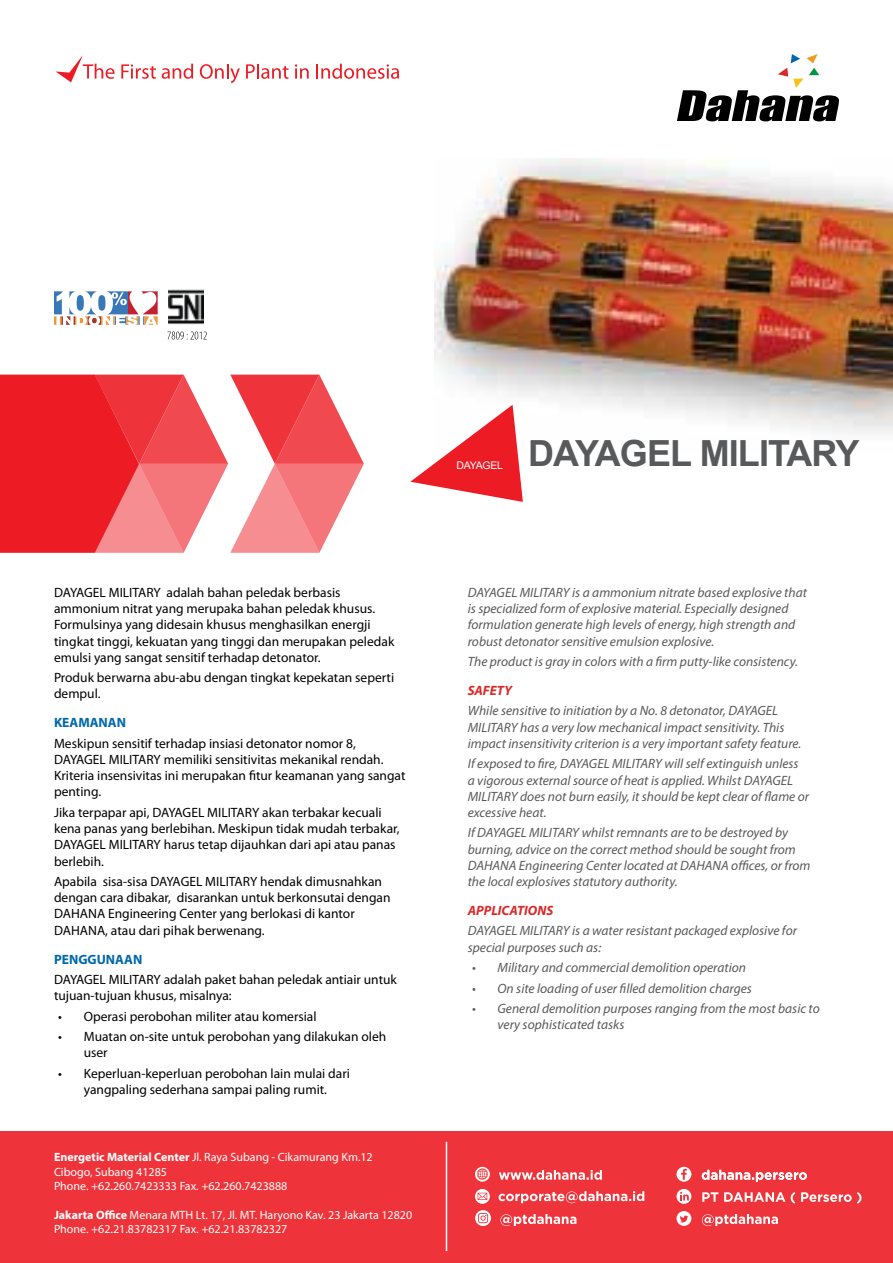
<style>
.page{position:relative;width:893px;height:1263px;background:#fff}
.page>*{position:absolute;margin:0;border:0;box-sizing:border-box;transform-origin:0 0}
.t1{font:700 36px "Arial";letter-spacing:-.025em;color:#58595b}
.t2{font:13.5px/16.2px "Myriad Pro";color:#000}
.t3{font:italic 13.5px/16.2px "Myriad Pro";color:#58595b}
.t4{font:700 13.5px "Myriad Pro";color:#0168ad}
.t5{font:italic 700 13.5px "Myriad Pro";color:#d92827}
.t6{font:12px/14.4px "Myriad Pro";color:#fff}
.t7{font:10.5px "Arial";letter-spacing:-.025em;color:#fff}
.s1{font-weight:700}
</style>
<div class="page">
<img style="left:435px;top:158px;width:458px;height:275px">
<svg style="left:167px;top:332px;width:40px;height:8px"></svg>
<svg style="left:54px;top:291px;width:104px;height:34px"></svg>
<img style="left:168px;top:290px;width:35px;height:35px">
<svg style="left:410px;top:405px;width:113px;height:97px"></svg>
<svg style="left:0;top:375px;width:364px;height:178px"></svg>
<div style="left:0;top:1131px;width:893px;height:132px;background:#ee343a"></div>
<hr style="left:446px;top:1142px;width:1px;height:109px;background:#fff">
<div style="left:676px;top:1211px;width:15px;height:15px;background:#fff;border-radius:50%"></div>
<svg style="left:680px;top:1215px;width:8px;height:7px"></svg>
<svg style="left:676px;top:1167px;width:15px;height:15px"></svg>
<svg style="left:681px;top:1169px;width:6px;height:11px"></svg>
<svg style="left:676px;top:1189px;width:15px;height:15px"></svg>
<svg style="left:680px;top:1192px;width:9px;height:8px"></svg>
<svg style="left:702px;top:1170px;width:105px;height:12px"></svg>
<svg style="left:702px;top:1192px;width:159px;height:12px"></svg>
<svg style="left:702px;top:1214px;width:76px;height:12px"></svg>
<svg style="left:500px;top:1214px;width:76px;height:12px"></svg>
<svg style="left:475px;top:1167px;width:15px;height:15px"></svg>
<svg style="left:477px;top:1168px;width:11px;height:12px"></svg>
<svg style="left:475px;top:1189px;width:15px;height:15px"></svg>
<svg style="left:478px;top:1193px;width:9px;height:7px"></svg>
<svg style="left:499px;top:1170px;width:103px;height:10px"></svg>
<svg style="left:633px;top:1191px;width:11px;height:10px"></svg>
<svg style="left:499px;top:1191px;width:120px;height:12px"></svg>
<svg style="left:475px;top:1210px;width:16px;height:16px"></svg>
<svg style="left:478px;top:1213px;width:10px;height:10px"></svg>
<svg style="left:121px;top:64px;width:35px;height:15px"></svg>
<svg style="left:162px;top:64px;width:31px;height:15px"></svg>
<svg style="left:200px;top:64px;width:40px;height:19px"></svg>
<svg style="left:246px;top:64px;width:43px;height:15px"></svg>
<svg style="left:295px;top:64px;width:14px;height:15px"></svg>
<svg style="left:316px;top:64px;width:83px;height:15px"></svg>
<svg style="left:55px;top:55px;width:60px;height:28px"></svg>
<svg style="left:677px;top:54px;width:162px;height:67px"></svg>
<p class="t7" style="left:456px;top:458px;width:48px">DAYAGEL</p>
<h1 class="t1" style="left:528px;top:430px;width:333px">DAYAGEL MILITARY</h1>
<p class="t2" style="left:54px;top:584px;width:342px">DAYAGEL MILITARY adalah bahan peledak berbasis ammonium nitrat yang merupaka bahan peledak khusus.<br>Formulsinya yang didesain khusus menghasilkan energji tingkat tinggi, kekuatan yang tinggi dan merupakan peledak emulsi yang sangat sensitif terhadap detonator.</p>
<p class="t2" style="left:54px;top:669px;width:342px">Produk berwarna abu-abu dengan tingkat kepekatan seperti dempul.</p>
<p class="t4" style="left:54px;top:714px;width:74px">KEAMANAN</p>
<p class="t2" style="left:54px;top:735px;width:353px">Meskipun sensitif terhadap insiasi detonator nomor 8, DAYAGEL MILITARY memiliki sensitivitas mekanikal rendah.<br>Kriteria insensivitas ini merupakan fitur keamanan yang sangat penting.</p>
<p class="t2" style="left:54px;top:804px;width:347px">Jika terpapar api, DAYAGEL MILITARY akan terbakar kecuali kena panas yang berlebihan. Meskipun tidak mudah terbakar, DAYAGEL MILITARY harus tetap dijauhkan dari api atau panas berlebih.</p>
<p class="t2" style="left:54px;top:873px;width:338px">Apabila sisa-sisa DAYAGEL MILITARY hendak dimusnahkan dengan cara dibakar, disarankan untuk berkonsutai dengan DAHANA Engineering Center yang berlokasi di kantor DAHANA, atau dari pihak berwenang.</p>
<p class="t4" style="left:54px;top:950px;width:90px">PENGGUNAAN</p>
<p class="t2" style="left:54px;top:971px;width:344px">DAYAGEL MILITARY adalah paket bahan peledak antiair untuk tujuan-tujuan khusus, misalnya:</p>
<p class="t2" style="left:58px;top:1008px;width:260px">• Operasi perobohan militer atau komersial</p>
<p class="t2" style="left:84px;top:1028px;width:304px;text-indent:-26px">• Muatan on-site untuk perobohan yang dilakukan oleh user</p>
<p class="t2" style="left:58px;top:1065px;width:293px;text-align:center">• Keperluan-keperluan perobohan lain mulai dari yangpaling sederhana sampai paling rumit.</p>
<p class="t6" style="left:54px;top:1150px;width:320px"><span class="s1">Energetic Material Center</span> Jl. Raya Subang - Cikamurang Km.12<br>Cibogo, Subang 41285<br>Phone. +62.260.7423333 Fax. +62.260.7423888</p>
<p class="t6" style="left:54px;top:1207px;width:360px"><span class="s1">Jakarta Office</span> Menara MTH Lt. 17, Jl. MT. Haryono Kav. 23 Jakarta 12820<br>Phone. +62.21.83782317 Fax. +62.21.83782327</p>
<p class="t3" style="left:468px;top:584px;width:341px">DAYAGEL MILITARY is a ammonium nitrate based explosive that is specialized form of explosive material. Especially designed formulation generate high levels of energy, high strength and robust detonator sensitive emulsion explosive.</p>
<p class="t3" style="left:468px;top:653px;width:332px">The product is gray in colors with a firm putty-like consistency.</p>
<p class="t5" style="left:468px;top:682px;width:46px">SAFETY</p>
<p class="t3" style="left:468px;top:703px;width:335px">While sensitive to initiation by a No. 8 detonator, DAYAGEL<br>MILITARY has a very low mechanical impact sensitivity. This impact insensitivity criterion is a very important safety feature.</p>
<p class="t3" style="left:468px;top:755px;width:343px">If exposed to fire, DAYAGEL MILITARY will self extinguish unless<br>a vigorous external source of heat is applied. Whilst DAYAGEL MILITARY does not burn easily, it should be kept clear of flame or excessive heat.</p>
<p class="t3" style="left:468px;top:824px;width:344px">If DAYAGEL MILITARY whilst remnants are to be destroyed by burning, advice on the correct method should be sought from DAHANA Engineering Center located at DAHANA offices, or from the local explosives statutory authority.</p>
<p class="t5" style="left:468px;top:902px;width:87px">APPLICATIONS</p>
<p class="t3" style="left:468px;top:922px;width:331px">DAYAGEL MILITARY is a water resistant packaged explosive for special purposes such as:</p>
<p class="t3" style="left:472px;top:959px;width:275px">• Military and commercial demolition operation</p>
<p class="t3" style="left:472px;top:980px;width:281px">• On site loading of user filled demolition charges</p>
<p class="t3" style="left:497px;top:1000px;width:324px;text-indent:-26px">• General demolition purposes ranging from the most basic to very sophisticated tasks</p>
</div>
